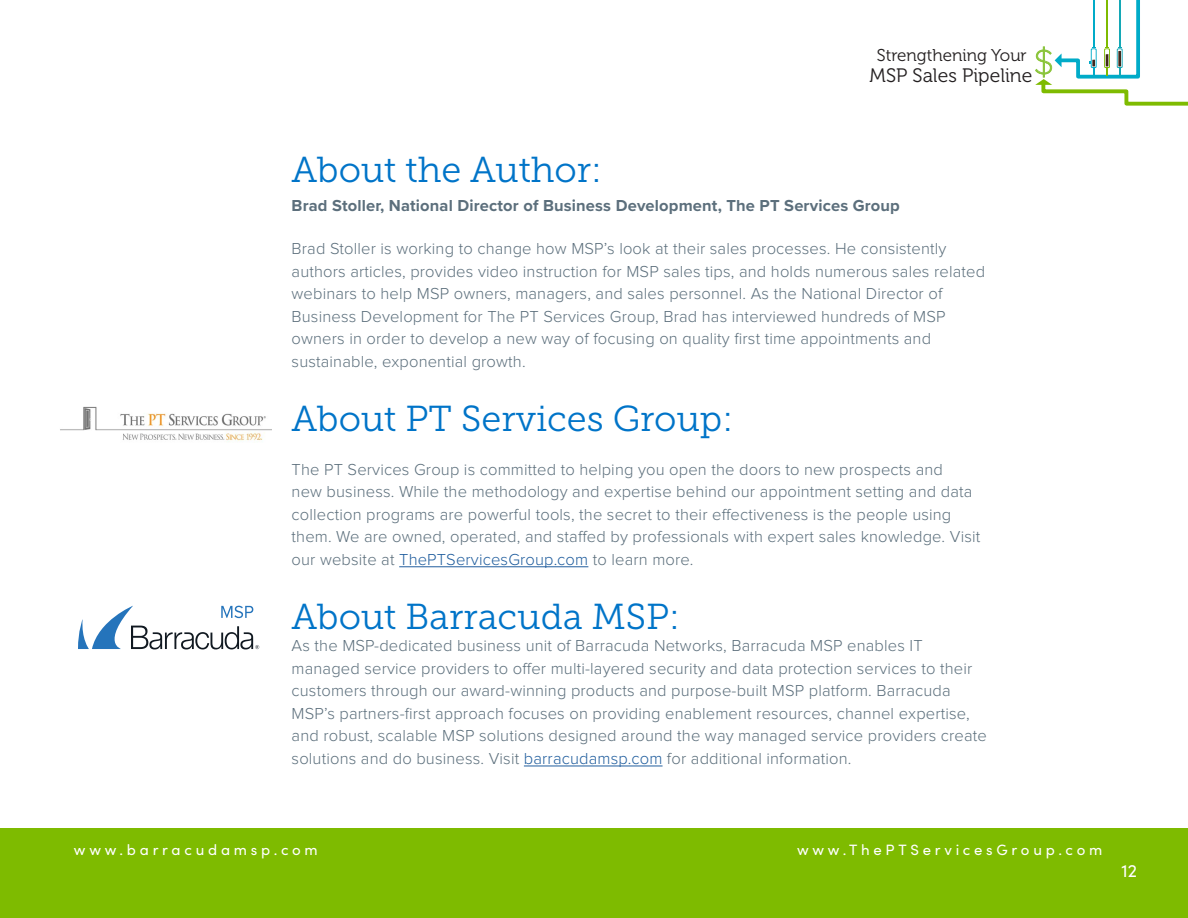
<style>
.page{position:relative;width:1188px;height:918px;background:#fff}
.page>*{position:absolute;margin:0;border:0;box-sizing:border-box;transform-origin:0 0}
.t1{font:36px "Museo Slab 300";color:#0074c8}
.t2{font:100 34.65px "Proxima Nova";color:#7ebb00}
.t3{font:19.35px "Museo 300";color:#231f20}
.t4{font:18px "Sofia Pro";color:#fff}
.t5{font:17.1px "Museo 300";color:#231f20}
.t6{font:300 16.5px/22.5px "Proxima Nova";letter-spacing:.01em;color:#5c6f7c}
.t7{font:700 16.5px "Proxima Nova";letter-spacing:.01em;color:#5c6f7c}
.t8{font:15px "Sofia Pro";letter-spacing:.25em;color:#fff}
.s1{color:#215e9e}
</style>
<div class="page">
<div style="left:0;top:828px;width:1188px;height:90px;background:#7ebb00"></div>
<svg style="left:1035px;top:0;width:153px;height:106px"></svg>
<img style="left:60px;top:406px;width:212px;height:36px">
<hr style="left:399px;top:567px;width:189px;height:1px;background:#215e9e">
<hr style="left:524px;top:766px;width:139px;height:1px;background:#215e9e">
<svg style="left:78px;top:606px;width:181px;height:43px"></svg>
<h2 class="t2" style="left:1034px;top:43px;width:21px">$</h2>
<p class="t5" style="left:877px;top:45px;width:151px">Strengthening Your</p>
<p class="t3" style="left:870px;top:65px;width:164px">MSP Sales Pipeline</p>
<h1 class="t1" style="left:292px;top:150px;width:312px">About the Author:</h1>
<p class="t7" style="left:292px;top:193px;width:610px">Brad Stoller, National Director of Business Development, The PT Services Group</p>
<p class="t6" style="left:292px;top:238px;width:695px">Brad Stoller is working to change how MSP’s look at their sales processes. He consistently authors articles, provides video instruction for MSP sales tips, and holds numerous sales related webinars to help MSP owners, managers, and sales personnel. As the National Director of Business Development for The PT Services Group, Brad has interviewed hundreds of MSP owners in order to develop a new way of focusing on quality first time appointments and sustainable, exponential growth.</p>
<h1 class="t1" style="left:292px;top:399px;width:443px">About PT Services Group:</h1>
<p class="t6" style="left:292px;top:458px;width:690px">The PT Services Group is committed to helping you open the doors to new prospects and<br>new business. While the methodology and expertise behind our appointment setting and data collection programs are powerful tools, the secret to their effectiveness is the people using them. We are owned, operated, and staffed by professionals with expert sales knowledge. Visit our website at <span class="s1">ThePTServicesGroup.com</span> to learn more.</p>
<h1 class="t1" style="left:292px;top:597px;width:390px">About Barracuda MSP:</h1>
<p class="t6" style="left:292px;top:635px;width:697px">As the MSP-dedicated business unit of Barracuda Networks, Barracuda MSP enables IT managed service providers to offer multi-layered security and data protection services to their customers through our award-winning products and purpose-built MSP platform. Barracuda MSP’s partners-first approach focuses on providing enablement resources, channel expertise, and robust, scalable MSP solutions designed around the way managed service providers create solutions and do business. Visit <span class="s1">barracudamsp.com</span> for additional information.</p>
<p class="t8" style="left:74px;top:839px;width:245px">www.barracudamsp.com</p>
<p class="t8" style="left:797px;top:839px;width:307px">www.ThePTServicesGroup.com</p>
<p class="t4" style="left:1121px;top:858px;width:17px">12</p>
</div>
